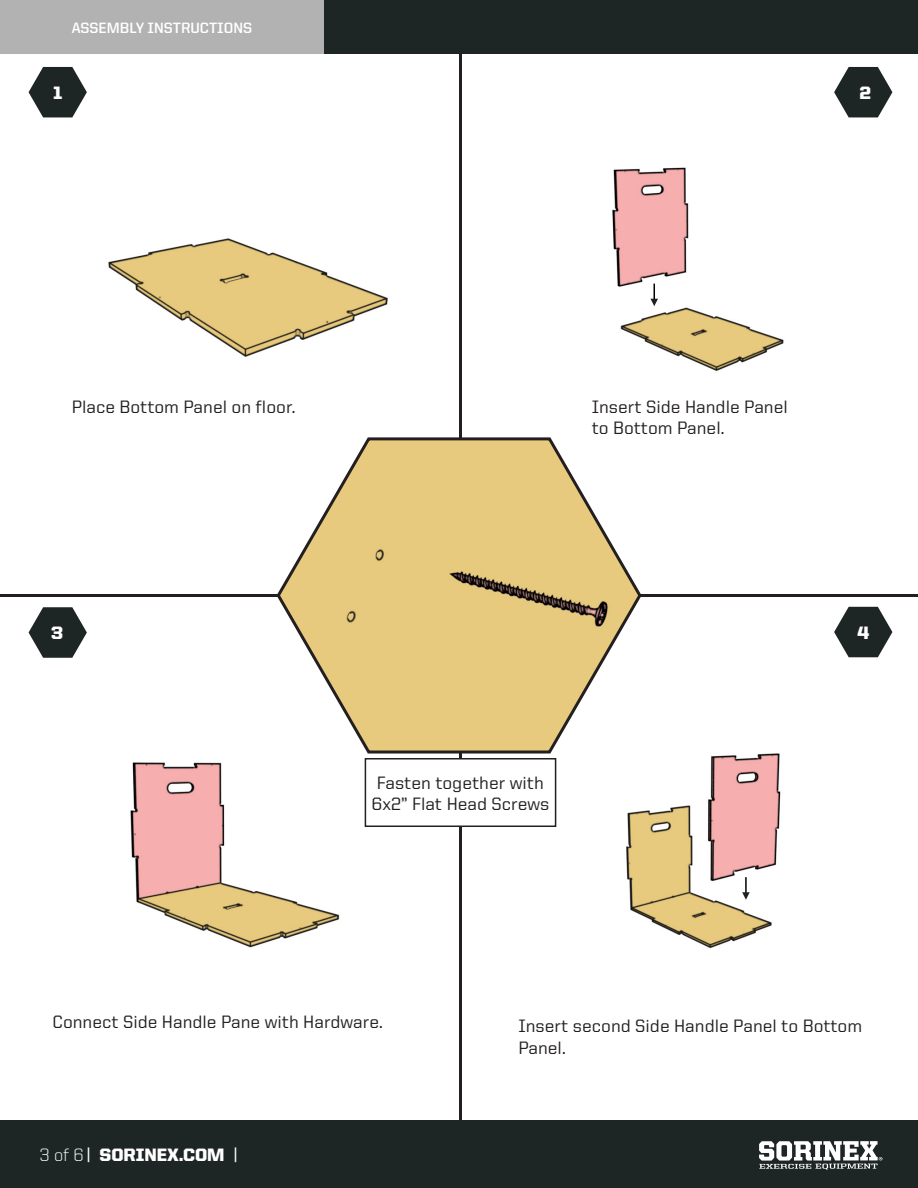
<style>
.page{position:relative;width:918px;height:1188px;background:#fff}
.page>*{position:absolute;margin:0;border:0;box-sizing:border-box;transform-origin:0 0}
.t1{font:500 18px/21.6px "United Sans Reg";color:#231f20}
.t2{font:900 18px "United Sans Reg";color:#fff}
.t3{font:700 15px "United Sans Reg";color:#fff}
.s1{font-weight:300}
.s2{font-weight:500}
</style>
<div class="page">
<div style="left:0;top:1120px;width:918px;height:68px;background:#1e2625"></div>
<svg style="left:759px;top:1141px;width:123px;height:29px"></svg>
<div style="left:0;top:0;width:324px;height:54px;background:#b2b2b2"></div>
<div style="left:324px;top:0;width:594px;height:54px;background:#1e2625"></div>
<hr style="left:459px;top:54px;width:3px;height:1066px;background:#231f20">
<hr style="left:0;top:594px;width:918px;height:3px;background:#231f20">
<svg style="left:29px;top:607px;width:58px;height:51px"></svg>
<svg style="left:29px;top:67px;width:58px;height:50px"></svg>
<svg style="left:834px;top:67px;width:58px;height:50px"></svg>
<svg style="left:834px;top:607px;width:58px;height:50px"></svg>
<img style="left:556px;top:753px;width:225px;height:196px">
<img style="left:612px;top:167px;width:172px;height:205px">
<img style="left:130px;top:758px;width:235px;height:190px">
<img style="left:108px;top:238px;width:280px;height:119px">
<svg style="left:277px;top:437px;width:366px;height:318px"></svg>
<div style="left:365px;top:758px;width:191px;height:69px;border:2px solid #231f20"></div>
<svg style="left:651px;top:284px;width:7px;height:22px"></svg>
<svg style="left:742px;top:877px;width:8px;height:23px"></svg>
<p class="t3" style="left:72px;top:19px;width:182px">ASSEMBLY INSTRUCTIONS</p>
<p class="t2" style="left:53px;top:83px;width:11px">1</p>
<p class="t2" style="left:860px;top:83px;width:13px">2</p>
<p class="t1" style="left:72px;top:395px;width:225px">Place Bottom Panel on floor.</p>
<p class="t1" style="left:592px;top:395px;width:198px">Insert Side Handle Panel to Bottom Panel.</p>
<p class="t2" style="left:51px;top:623px;width:14px">3</p>
<p class="t2" style="left:857px;top:623px;width:13px">4</p>
<p class="t1" style="left:372px;top:771px;width:179px">Fasten together with<br>6x2” Flat Head Screws</p>
<p class="t1" style="left:52px;top:1010px;width:332px">Connect Side Handle Pane with Hardware.</p>
<p class="t1" style="left:518px;top:1015px;width:345px">Insert second Side Handle Panel to Bottom<br>Panel.</p>
<p class="t2" style="left:40px;top:1145px;width:200px"><span class="s1">3 of 6</span><span class="s2">|</span> SORINEX.COM <span class="s2">|</span></p>
</div>
